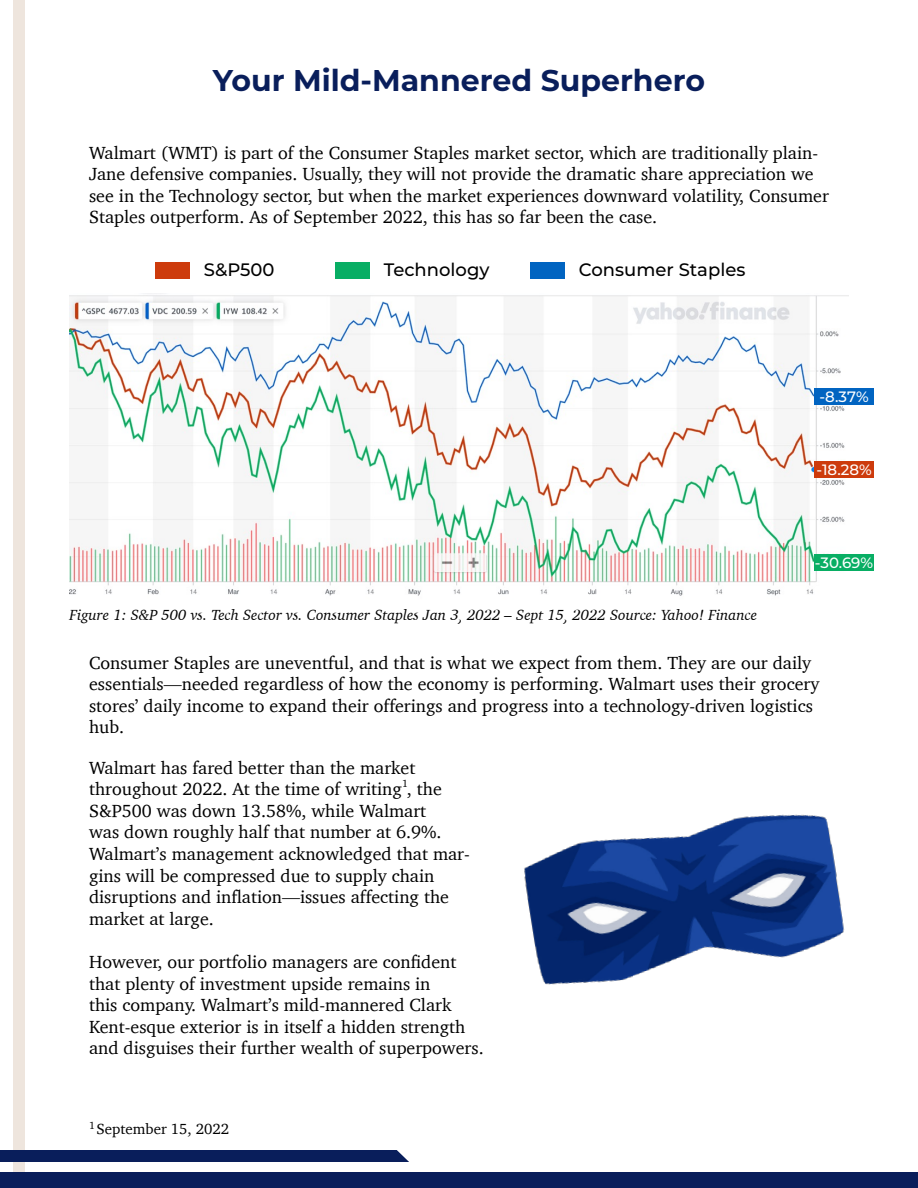
<style>
.page{position:relative;width:918px;height:1188px;background:#fff}
.page>*{position:absolute;margin:0;border:0;box-sizing:border-box;transform-origin:0 0}
.t1{font:700 30px "Montserrat";color:#091e5b}
.t2{font:18px/21.6px "Charter";color:#000}
.t3{font:500 18px "Montserrat";color:#000}
.t4{font:italic 15px "Charter";color:#000}
.t5{font:500 15px "Montserrat";color:#fff}
.t6{font:15px "Charter";color:#000}
.t7{font:10.5px "Charter";color:#000}
</style>
<div class="page">
<div style="left:14px;top:0;width:11px;height:1188px;background:#eee5dd"></div>
<div style="left:0;top:1150px;width:420px;height:12px;background:#091e5b"></div>
<svg style="left:394px;top:1150px;width:65px;height:23px"></svg>
<div style="left:0;top:1173px;width:918px;height:15px;background:#091e5b"></div>
<img style="left:69px;top:295px;width:780px;height:301px">
<div style="left:155px;top:262px;width:34px;height:16px;background:#cd3b0c"></div>
<div style="left:530px;top:262px;width:34px;height:16px;background:#0164c1"></div>
<div style="left:335px;top:262px;width:34px;height:16px;background:#08ae64"></div>
<div style="left:815px;top:388px;width:59px;height:16px;background:#0164c1"></div>
<div style="left:815px;top:461px;width:59px;height:17px;background:#cd3b0c"></div>
<div style="left:815px;top:554px;width:59px;height:17px;background:#08ae64"></div>
<img style="left:524px;top:814px;width:321px;height:171px">
<h1 class="t1" style="left:213px;top:59px;width:494px">Your Mild-Mannered Superhero</h1>
<p class="t2" style="left:89px;top:141px;width:741px">Walmart (WMT) is part of the Consumer Staples market sector, which are traditionally plain-Jane defensive companies. Usually, they will not provide the dramatic share appreciation we see in the Technology sector, but when the market experiences downward volatility, Consumer Staples outperform. As of September 2022, this has so far been the case.</p>
<p class="t3" style="left:204px;top:257px;width:72px">S&amp;P500</p>
<p class="t3" style="left:384px;top:257px;width:107px">Technology</p>
<p class="t3" style="left:579px;top:257px;width:168px">Consumer Staples</p>
<p class="t4" style="left:69px;top:602px;width:689px">Figure 1: S&amp;P 500 vs. Tech Sector vs. Consumer Staples Jan 3, 2022 – Sept 15, 2022 Source: Yahoo! Finance</p>
<p class="t5" style="left:820px;top:386px;width:51px">-8.37%</p>
<p class="t5" style="left:817px;top:459px;width:57px">-18.28%</p>
<p class="t5" style="left:815px;top:552px;width:60px">-30.69%</p>
<p class="t2" style="left:89px;top:651px;width:732px">Consumer Staples are uneventful, and that is what we expect from them. They are our daily essentials—needed regardless of how the economy is performing. Walmart uses their grocery stores’ daily income to expand their offerings and progress into a technology-driven logistics hub.</p>
<p class="t2" style="left:89px;top:756px;width:382px">Walmart has fared better than the market throughout 2022. At the time of writing , the S&amp;P500 was down 13.58%, while Walmart<br>was down roughly half that number at 6.9%.<br>Walmart’s management acknowledged that mar&shy;gins will be compressed due to supply chain disruptions and inflation—issues affecting the market at large.</p>
<p class="t2" style="left:89px;top:951px;width:396px">However, our portfolio managers are confident that plenty of investment upside remains in<br>this company. Walmart’s mild-mannered Clark Kent-esque exterior is in itself a hidden strength and disguises their further wealth of superpowers.</p>
<p class="t7" style="left:402px;top:775px;width:7px">1</p>
<p class="t7" style="left:89px;top:1117px;width:7px">1</p>
<p class="t6" style="left:97px;top:1116px;width:134px">September 15, 2022</p>
</div>
